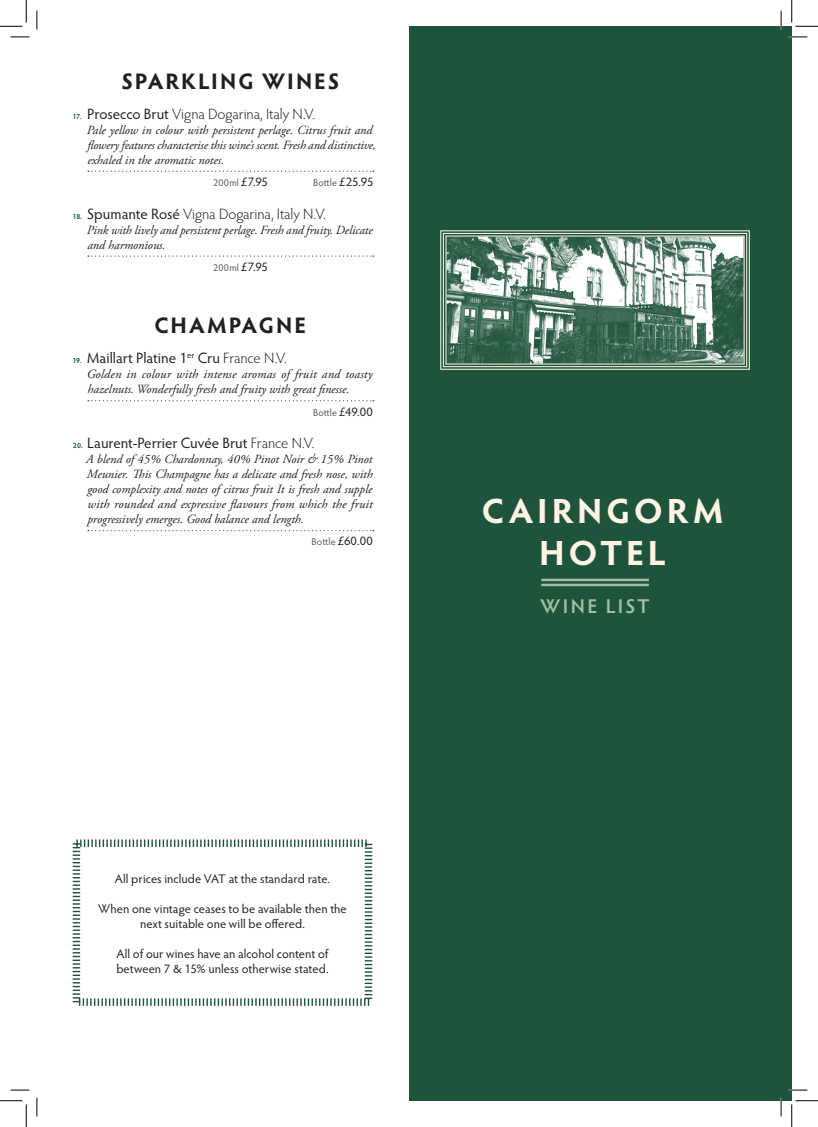
<style>
.page{position:relative;width:818px;height:1127px;background:#fff}
.page>*{position:absolute;margin:0;border:0;box-sizing:border-box;transform-origin:0 0}
.Page_Header{font:700 35px/42px "Hypatia Sans Pro";letter-spacing:.115em;color:#fef4e3;text-align:center}
.Page_Header-2{font:700 22.5px "Hypatia Sans Pro";letter-spacing:.085em;color:#231f20}
.Header_2_rule_above{font:600 20px "Hypatia Sans Pro";letter-spacing:.11em;color:#a4bea3}
.wine_name_with_bin_n{font:300 15px "Hypatia Sans Pro";letter-spacing:-.005em;color:#231f20}
.wine_name_with_bin_n-2{font:15px "Hypatia Sans Pro";color:#231f20}
.tasting_note{font:italic 12.5px/15px "Adobe Garamond Pro";color:#231f20}
.pricing_row{font:12.5px/15px "Hypatia Sans Pro";letter-spacing:.005em;color:#231f20;text-align:center}
.pricing_row-2{font:10px "Hypatia Sans Pro";letter-spacing:.015em;color:#57585a}
.s1{font-weight:600;font-size:7.5px;color:#1e543b}
.s2{font-weight:400}
.s3{font-size:12.5px;color:#231f20}
.s4{font-weight:300}
</style>
<div class="page">
<svg style="left:88px;top:170px;width:286px;height:2px"></svg>
<svg style="left:88px;top:255px;width:286px;height:2px"></svg>
<svg style="left:88px;top:400px;width:286px;height:1px"></svg>
<svg style="left:88px;top:530px;width:286px;height:1px"></svg>
<div style="left:409px;top:26px;width:383px;height:1074px;background:#1e543b"></div>
<svg style="left:440px;top:230px;width:310px;height:140px;background:#889f8a"></svg>
<svg style="left:442px;top:232px;width:306px;height:135px"></svg>
<svg style="left:445px;top:235px;width:300px;height:130px"></svg>
<hr style="left:541px;top:578px;width:108px;height:3px;background:#a4bea3">
<hr style="left:541px;top:583px;width:108px;height:3px;background:#a4bea3">
<svg style="left:72px;top:839px;width:301px;height:167px"></svg>
<svg style="left:11px;top:36px;width:18px;height:2px"></svg>
<svg style="left:788px;top:36px;width:19px;height:2px"></svg>
<svg style="left:11px;top:1089px;width:18px;height:1px"></svg>
<svg style="left:788px;top:1089px;width:19px;height:1px"></svg>
<svg style="left:36px;top:11px;width:2px;height:18px"></svg>
<svg style="left:36px;top:1097px;width:2px;height:18px"></svg>
<svg style="left:780px;top:11px;width:2px;height:18px"></svg>
<svg style="left:780px;top:1097px;width:2px;height:18px"></svg>
<svg style="left:0;top:0;width:27px;height:27px"></svg>
<svg style="left:0;top:1100px;width:27px;height:26px"></svg>
<svg style="left:791px;top:0;width:27px;height:27px"></svg>
<svg style="left:791px;top:1100px;width:27px;height:26px"></svg>
<p class="Page_Header-2" style="left:122px;top:65px;width:219px">SPARKLING WINES</p>
<p class="wine_name_with_bin_n" style="left:72px;top:104px;width:244px"><span class="s1">17.</span> <span class="s2">Prosecco Brut</span> Vigna Dogarina, Italy N.V.</p>
<p class="tasting_note" style="left:87px;top:123px;width:291px">Pale yellow in colour with persistent perlage. Citrus fruit and flowery features characterise this wine’s scent. Fresh and distinctive, exhaled in the aromatic notes.</p>
<p class="pricing_row-2" style="left:213px;top:176px;width:56px">200ml <span class="s3">£7.95</span></p>
<p class="pricing_row-2" style="left:313px;top:176px;width:62px">Bottle <span class="s3">£25.95</span></p>
<p class="wine_name_with_bin_n" style="left:72px;top:204px;width:255px"><span class="s1">18.</span> <span class="s2">Spumante Rosé</span> Vigna Dogarina, Italy N.V.</p>
<p class="tasting_note" style="left:87px;top:223px;width:287px">Pink with lively and persistent perlage. Fresh and fruity. Delicate and harmonious.</p>
<p class="pricing_row-2" style="left:213px;top:261px;width:56px">200ml <span class="s3">£7.95</span></p>
<p class="Page_Header-2" style="left:154px;top:309px;width:153px">CHAMPAGNE</p>
<p class="wine_name_with_bin_n-2" style="left:72px;top:348px;width:216px"><span class="s1">19.</span> Maillart Platine 1<sup>er</sup> Cru <span class="s4">France N.V.</span></p>
<p class="tasting_note" style="left:87px;top:367px;width:287px">Golden in colour with intense aromas of fruit and toasty hazelnuts. Wonderfully fresh and fruity with great finesse.</p>
<p class="pricing_row-2" style="left:313px;top:405px;width:61px">Bottle <span class="s3">£49.00</span></p>
<p class="wine_name_with_bin_n-2" style="left:73px;top:433px;width:243px"><span class="s1">20.</span> Laurent-Perrier Cuvée Brut <span class="s4">France N.V.</span></p>
<p class="tasting_note" style="left:86px;top:452px;width:288px;text-align:justify">A blend of 45% Chardonnay, 40% Pinot Noir &amp; 15% Pinot Meunier. This Champagne has a delicate and fresh nose, with good complexity and notes of citrus fruit It is fresh and supple with rounded and expressive flavours from which the fruit progressively emerges. Good balance and length.</p>
<p class="pricing_row-2" style="left:312px;top:535px;width:63px">Bottle <span class="s3">£60.00</span></p>
<p class="pricing_row" style="left:115px;top:870px;width:217px">All prices include VAT at the standard rate.</p>
<p class="pricing_row" style="left:98px;top:900px;width:250px">When one vintage ceases to be available then the next suitable one will be offered.</p>
<p class="pricing_row" style="left:116px;top:945px;width:214px;text-align:left">All of our wines have an alcohol content of between 7 &amp; 15% unless otherwise stated.</p>
<p class="Page_Header" style="left:482px;top:488px;width:243px">CAIRNGORM<br>HOTEL</p>
<p class="Header_2_rule_above" style="left:540px;top:592px;width:111px">WINE LIST</p>
</div>
